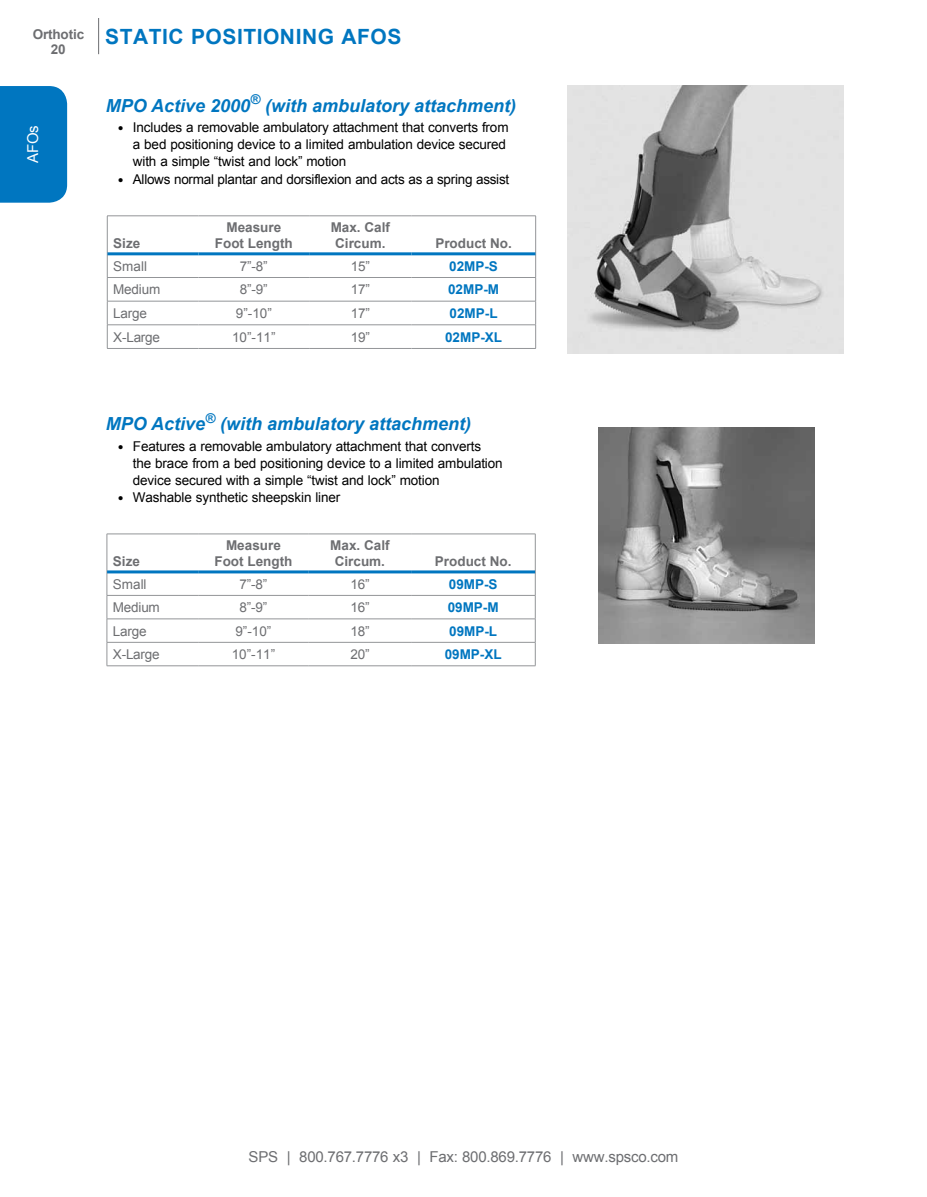
<style>
.page{position:relative;width:927px;height:1197px;background:#fff}
.page>*{position:absolute;margin:0;border:0;box-sizing:border-box;transform-origin:0 0}
.t1{font:700 21px "Arial";letter-spacing:.025em;color:#0076c0}
.t2{font:italic 700 18px "Arial";color:#0076c0}
.t3{font:15px "Arial";letter-spacing:-.015em;color:#6d6e71}
.t4{font:15px "Arial";color:#fff}
.t5{font:13.5px/17.2px "Arial";letter-spacing:-.01em;color:#000}
.t6{font:13.5px "Arial";letter-spacing:-.015em;color:#6d6e71}
.t7{font:700 13.5px/16.2px "Arial";color:#6d6e71;text-align:center}
.t8{font:700 13.5px "Arial";color:#0076c0}
</style>
<div class="page">
<hr style="left:98px;top:18px;width:1px;height:36px;background:#6d6e71">
<div style="left:0;top:86px;width:67px;height:117px;background:#0076c0"></div>
<img style="left:598px;top:428px;width:216px;height:216px">
<hr style="left:107px;top:534px;width:91px;height:1px;background:#939598">
<hr style="left:107px;top:534px;width:1px;height:38px;background:#939598">
<hr style="left:198px;top:534px;width:111px;height:1px;background:#939598">
<hr style="left:309px;top:534px;width:102px;height:1px;background:#939598">
<hr style="left:411px;top:534px;width:124px;height:1px;background:#939598">
<hr style="left:535px;top:534px;width:1px;height:38px;background:#939598">
<svg style="left:107px;top:572px;width:429px;height:94px"></svg>
<hr style="left:107px;top:666px;width:91px;height:1px;background:#939598">
<hr style="left:198px;top:666px;width:111px;height:1px;background:#939598">
<hr style="left:309px;top:666px;width:102px;height:1px;background:#939598">
<hr style="left:411px;top:666px;width:124px;height:1px;background:#939598">
<hr style="left:107px;top:570px;width:91px;height:3px;background:#0076c0">
<hr style="left:198px;top:570px;width:111px;height:3px;background:#0076c0">
<hr style="left:309px;top:570px;width:102px;height:3px;background:#0076c0">
<hr style="left:411px;top:570px;width:124px;height:3px;background:#0076c0">
<img style="left:568px;top:86px;width:275px;height:267px">
<hr style="left:107px;top:216px;width:92px;height:1px;background:#939598">
<hr style="left:107px;top:216px;width:1px;height:38px;background:#939598">
<hr style="left:199px;top:216px;width:110px;height:1px;background:#939598">
<hr style="left:309px;top:216px;width:103px;height:1px;background:#939598">
<hr style="left:412px;top:216px;width:124px;height:1px;background:#939598">
<hr style="left:535px;top:216px;width:1px;height:38px;background:#939598">
<svg style="left:107px;top:254px;width:429px;height:94px"></svg>
<hr style="left:107px;top:348px;width:92px;height:1px;background:#939598">
<hr style="left:199px;top:348px;width:110px;height:1px;background:#939598">
<hr style="left:309px;top:348px;width:103px;height:1px;background:#939598">
<hr style="left:412px;top:348px;width:124px;height:1px;background:#939598">
<hr style="left:107px;top:252px;width:92px;height:3px;background:#0076c0">
<hr style="left:199px;top:252px;width:110px;height:3px;background:#0076c0">
<hr style="left:309px;top:252px;width:103px;height:3px;background:#0076c0">
<hr style="left:412px;top:252px;width:123px;height:3px;background:#0076c0">
<p class="t7" style="left:33px;top:26px;width:53px">Orthotic</p>
<p class="t7" style="left:51px;top:42px;width:16px">20</p>
<p class="t4" style="left:23px;top:163px;width:40px;rotate:-90deg">AFOs</p>
<h1 class="t1" style="left:105px;top:23px;width:298px">STATIC POSITIONING AFOS</h1>
<h2 class="t2" style="left:106px;top:93px;width:412px">MPO Active 2000<sup>®</sup> (with ambulatory attachment)</h2>
<p class="t5" style="left:133px;top:119px;width:378px">Includes a removable ambulatory attachment that converts from a bed positioning device to a limited ambulation device secured with a simple “twist and lock” motion<br>Allows normal plantar and dorsiflexion and acts as a spring assist</p>
<p class="t7" style="left:113px;top:235px;width:29px">Size</p>
<p class="t7" style="left:215px;top:219px;width:79px">Measure<br>Foot Length</p>
<p class="t7" style="left:331px;top:219px;width:61px">Max. Calf<br>Circum.</p>
<p class="t7" style="left:435px;top:235px;width:78px">Product No.</p>
<p class="t6" style="left:113px;top:257px;width:35px">Small</p>
<p class="t6" style="left:240px;top:257px;width:29px">7”-8”</p>
<p class="t6" style="left:351px;top:257px;width:21px">15”</p>
<p class="t8" style="left:449px;top:257px;width:50px">02MP-S</p>
<p class="t6" style="left:113px;top:281px;width:48px">Medium</p>
<p class="t6" style="left:240px;top:281px;width:29px">8”-9”</p>
<p class="t6" style="left:351px;top:281px;width:21px">17”</p>
<p class="t8" style="left:448px;top:281px;width:53px">02MP-M</p>
<p class="t6" style="left:113px;top:304px;width:35px">Large</p>
<p class="t6" style="left:236px;top:304px;width:38px">9”-10”</p>
<p class="t6" style="left:351px;top:304px;width:21px">17”</p>
<p class="t8" style="left:450px;top:304px;width:50px">02MP-L</p>
<p class="t6" style="left:113px;top:328px;width:48px">X-Large</p>
<p class="t6" style="left:232px;top:328px;width:45px">10”-11”</p>
<p class="t6" style="left:351px;top:328px;width:21px">19”</p>
<p class="t8" style="left:445px;top:328px;width:59px">02MP-XL</p>
<h2 class="t2" style="left:106px;top:412px;width:367px">MPO Active<sup>®</sup> (with ambulatory attachment)</h2>
<p class="t5" style="left:133px;top:437px;width:371px">Features a removable ambulatory attachment that converts the brace from a bed positioning device to a limited ambulation device secured with a simple “twist and lock” motion<br>Washable synthetic sheepskin liner</p>
<p class="t7" style="left:113px;top:554px;width:29px">Size</p>
<p class="t7" style="left:214px;top:537px;width:79px">Measure<br>Foot Length</p>
<p class="t7" style="left:330px;top:537px;width:61px">Max. Calf<br>Circum.</p>
<p class="t7" style="left:435px;top:554px;width:78px">Product No.</p>
<p class="t6" style="left:113px;top:575px;width:35px">Small</p>
<p class="t6" style="left:240px;top:575px;width:29px">7”-8”</p>
<p class="t6" style="left:350px;top:575px;width:21px">16”</p>
<p class="t8" style="left:449px;top:575px;width:50px">09MP-S</p>
<p class="t6" style="left:113px;top:598px;width:48px">Medium</p>
<p class="t6" style="left:240px;top:598px;width:29px">8”-9”</p>
<p class="t6" style="left:350px;top:598px;width:21px">16”</p>
<p class="t8" style="left:448px;top:598px;width:53px">09MP-M</p>
<p class="t6" style="left:113px;top:622px;width:35px">Large</p>
<p class="t6" style="left:235px;top:622px;width:38px">9”-10”</p>
<p class="t6" style="left:350px;top:622px;width:21px">18”</p>
<p class="t8" style="left:449px;top:622px;width:50px">09MP-L</p>
<p class="t6" style="left:113px;top:645px;width:48px">X-Large</p>
<p class="t6" style="left:232px;top:645px;width:45px">10”-11”</p>
<p class="t6" style="left:350px;top:645px;width:21px">20”</p>
<p class="t8" style="left:445px;top:645px;width:59px">09MP-XL</p>
<p class="t3" style="left:249px;top:1147px;width:431px">SPS | 800.767.7776 x3 | Fax: 800.869.7776 | www.spsco.com</p>
</div>
